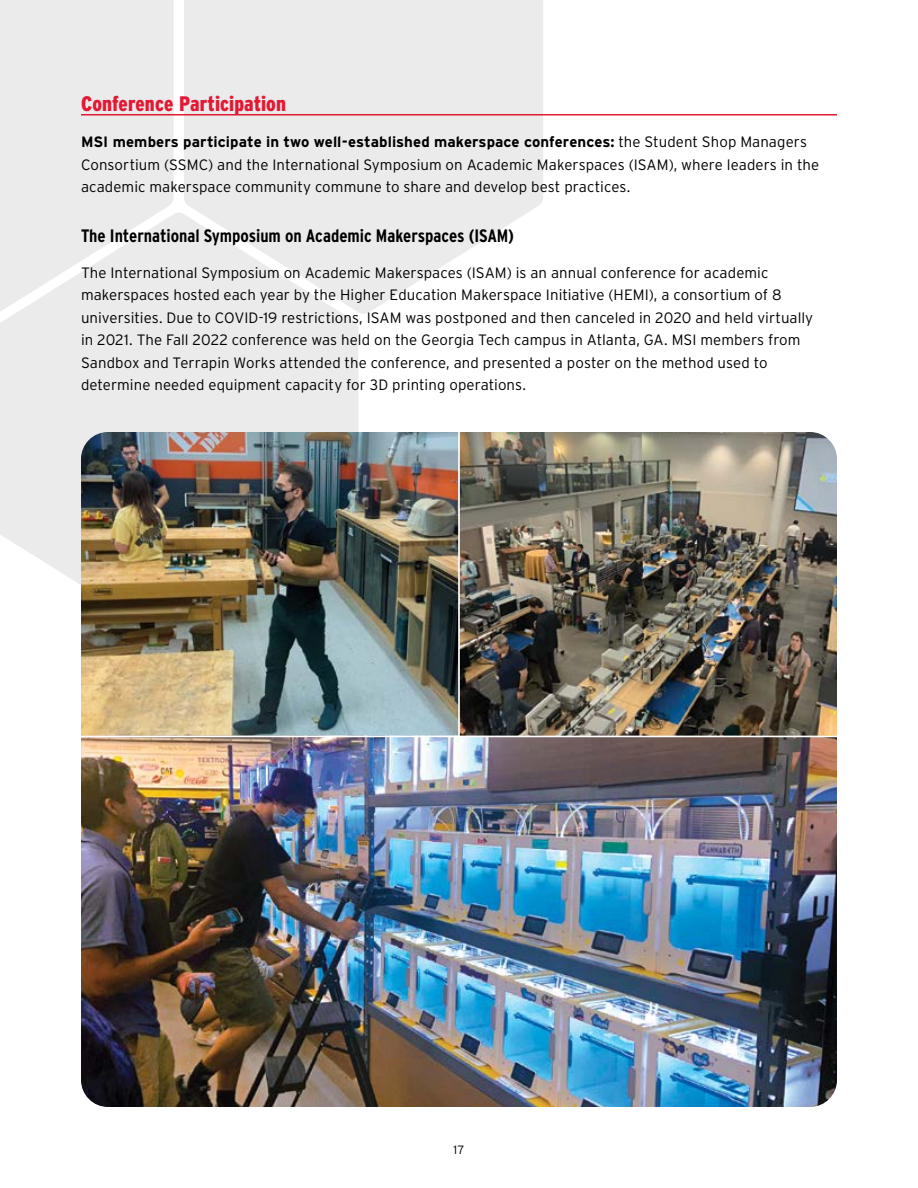
<style>
.page{position:relative;width:918px;height:1188px;background:#fff}
.page>*{position:absolute;margin:0;border:0;box-sizing:border-box;transform-origin:0 0}
.t1{font:900 21px "Interstate Condensed";letter-spacing:.005em;color:#e31933}
.t2{font:700 18px "Interstate Condensed";color:#000}
.t3{font:300 15px/22.5px "Interstate";letter-spacing:.005em;color:#000}
.t4{font:300 12px "Interstate";color:#000}
.s1{font-weight:700}
</style>
<div class="page">
<div style="left:0;top:0;width:174px;height:212px;background:#ebebec"></div>
<div style="left:184px;top:0;width:359px;height:314px;background:#ebebec"></div>
<svg style="left:369px;top:212px;width:174px;height:102px"></svg>
<div style="left:0;top:212px;width:358px;height:373px;background:#ebebec"></div>
<hr style="left:81px;top:114px;width:756px;height:1px;background:#e31933">
<img style="left:81px;top:432px;width:756px;height:675px">
<hr style="left:81px;top:736px;width:756px;height:1px;background:#fff">
<hr style="left:458px;top:432px;width:2px;height:304px;background:#fff">
<h1 class="t1" style="left:81px;top:92px;width:207px">Conference Participation</h1>
<p class="t3" style="left:81px;top:131px;width:740px"><span class="s1">MSI members participate in two well-established makerspace conferences:</span> the Student Shop Managers<br>Consortium (SSMC) and the International Symposium on Academic Makerspaces (ISAM), where leaders in the academic makerspace community commune to share and develop best practices.</p>
<p class="t2" style="left:81px;top:225px;width:435px">The International Symposium on Academic Makerspaces (ISAM)</p>
<p class="t3" style="left:81px;top:261px;width:734px">The International Symposium on Academic Makerspaces (ISAM) is an annual conference for academic makerspaces hosted each year by the Higher Education Makerspace Initiative (HEMI), a consortium of 8 universities. Due to COVID-19 restrictions, ISAM was postponed and then canceled in 2020 and held virtually in 2021. The Fall 2022 conference was held on the Georgia Tech campus in Atlanta, GA. MSI members from Sandbox and Terrapin Works attended the conference, and presented a poster on the method used to determine needed equipment capacity for 3D printing operations.</p>
<p class="t4" style="left:454px;top:1143px;width:12px">17</p>
</div>
